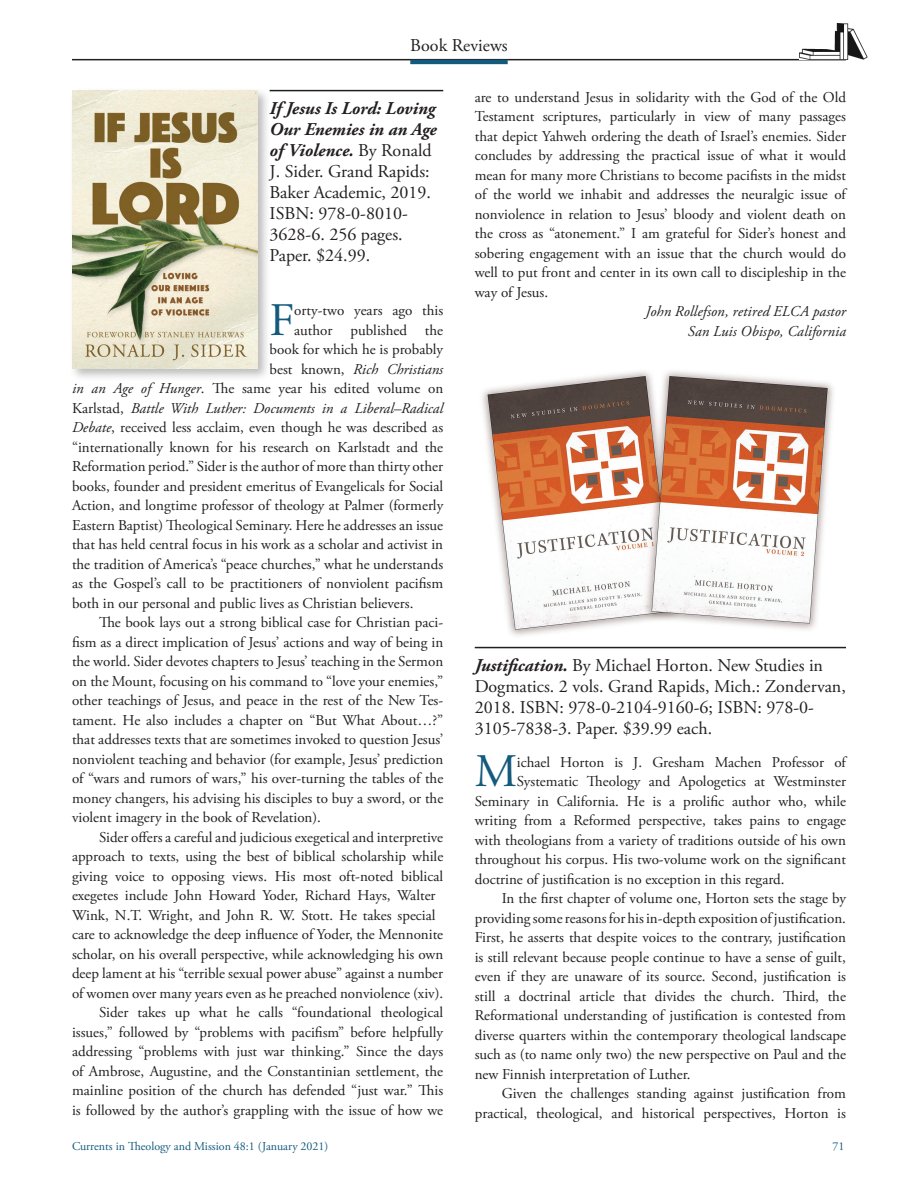
<style>
.page{position:relative;width:918px;height:1188px;background:#fff}
.page>*{position:absolute;margin:0;border:0;box-sizing:border-box;transform-origin:0 0}
.BR_PH_text_1st_parag{font:46.65px "Adobe Garamond Pro";color:#145a7d}
.BR_publication_info{font:18px/21px "Adobe Garamond Pro";color:#231f20}
.BR_PH_text{font:15px/19.5px "Adobe Garamond Pro";color:#231f20;text-align:justify}
.BR_PH_text_1st_parag-2{font:15px "Adobe Garamond Pro";color:#231f20}
.BR_PH_text_1st_parag-3{font:italic 15px "Adobe Garamond Pro";color:#231f20}
.BR_reviewer{font:italic 15px "Adobe Garamond Pro";letter-spacing:.005em;color:#231f20}
.t1{font:12px "Adobe Garamond Pro";color:#145a7d}
.s1{font-weight:700;font-style:italic}
.s2{font-style:normal}
.s3{font-style:italic}
</style>
<div class="page">
<hr style="left:72px;top:59px;width:774px;height:1px;background:#231f20">
<hr style="left:410px;top:60px;width:98px;height:4px;background:#145a7d">
<img style="left:799px;top:23px;width:68px;height:36px">
<hr style="left:475px;top:647px;width:371px;height:1px;background:#231f20">
<hr style="left:270px;top:90px;width:173px;height:1px;background:#231f20">
<img style="left:482px;top:371px;width:351px;height:265px">
<div style="left:69px;top:87px;width:202px;height:295px;background:#231f20;opacity:.3"></div>
<img style="left:72px;top:90px;width:186px;height:278px">
<p class="BR_publication_info" style="left:410px;top:36px;width:99px">Book Reviews</p>
<p class="BR_PH_text" style="left:475px;top:88px;width:373px">are to understand Jesus in solidarity with the God of the Old Testament scriptures, particularly in view of many passages that depict Yahweh ordering the death of Israel’s enemies. Sider concludes by addressing the practical issue of what it would mean for many more Christians to become pacifists in the midst of the world we inhabit and addresses the neuralgic issue of nonviolence in relation to Jesus’ bloody and violent death on the cross as “atonement.” I am grateful for Sider’s honest and sobering engagement with an issue that the church would do well to put front and center in its own call to discipleship in the way of Jesus.</p>
<p class="BR_reviewer" style="left:645px;top:302px;width:202px">John Rollefson, retired ELCA pastor</p>
<p class="BR_reviewer" style="left:688px;top:322px;width:160px">San Luis Obispo, California</p>
<p class="BR_publication_info" style="left:270px;top:98px;width:169px"><span class="s1">If Jesus Is Lord: Loving<br>Our Enemies in an Age of Violence.</span> By Ronald<br>J. Sider. Grand Rapids:<br>Baker Academic, 2019.<br>ISBN: 978-0-8010-<br>3628-6. 256 pages.<br>Paper. $24.99.</p>
<p class="BR_PH_text_1st_parag" style="left:270px;top:292px;width:27px">F</p>
<p class="BR_PH_text_1st_parag-2" style="left:294px;top:302px;width:151px">orty-two years ago this</p>
<p class="BR_PH_text_1st_parag-2" style="left:294px;top:321px;width:151px">author published the</p>
<p class="BR_PH_text_1st_parag-2" style="left:270px;top:341px;width:175px">book for which he is probably</p>
<p class="BR_PH_text_1st_parag-3" style="left:270px;top:360px;width:175px"><span class="s2">best known,</span> Rich Christians</p>
<p class="BR_PH_text_1st_parag-2" style="left:72px;top:380px;width:373px"><span class="s3">in an Age of Hunger</span>. The same year his edited volume on</p>
<p class="BR_PH_text_1st_parag-3" style="left:72px;top:399px;width:373px"><span class="s2">Karlstad,</span> Battle With Luther: Documents in a Liberal–Radical</p>
<p class="BR_PH_text_1st_parag-2" style="left:72px;top:419px;width:373px"><span class="s3">Debate</span>, received less acclaim, even though he was described as</p>
<p class="BR_PH_text_1st_parag-2" style="left:72px;top:438px;width:373px">“internationally known for his research on Karlstadt and the</p>
<p class="BR_PH_text_1st_parag-2" style="left:72px;top:458px;width:373px">Reformation period.” Sider is the author of more than thirty other</p>
<p class="BR_PH_text_1st_parag-2" style="left:72px;top:477px;width:373px">books, founder and president emeritus of Evangelicals for Social</p>
<p class="BR_PH_text_1st_parag-2" style="left:72px;top:497px;width:373px">Action, and longtime professor of theology at Palmer (formerly</p>
<p class="BR_PH_text_1st_parag-2" style="left:72px;top:516px;width:373px">Eastern Baptist) Theological Seminary. Here he addresses an issue</p>
<p class="BR_PH_text_1st_parag-2" style="left:72px;top:536px;width:373px">that has held central focus in his work as a scholar and activist in</p>
<p class="BR_PH_text_1st_parag-2" style="left:72px;top:555px;width:373px">the tradition of America’s “peace churches,” what he understands</p>
<p class="BR_PH_text_1st_parag-2" style="left:72px;top:575px;width:373px">as the Gospel’s call to be practitioners of nonviolent pacifism</p>
<p class="BR_PH_text_1st_parag-2" style="left:72px;top:594px;width:343px">both in our personal and public lives as Christian believers.</p>
<p class="BR_PH_text" style="left:72px;top:613px;width:373px;text-indent:27px">The book lays out a strong biblical case for Christian paci&shy;fism as a direct implication of Jesus’ actions and way of being in the world. Sider devotes chapters to Jesus’ teaching in the Sermon on the Mount, focusing on his command to “love your enemies,” other teachings of Jesus, and peace in the rest of the New Tes&shy;tament. He also includes a chapter on “But What About…?” that addresses texts that are sometimes invoked to question Jesus’ nonviolent teaching and behavior (for example, Jesus’ prediction of “wars and rumors of wars,” his over-turning the tables of the money changers, his advising his disciples to buy a sword, or the violent imagery in the book of Revelation).</p>
<p class="BR_PH_text" style="left:72px;top:828px;width:373px;text-align:left;text-indent:27px">Sider offers a careful and judicious exegetical and interpretive approach to texts, using the best of biblical scholarship while giving voice to opposing views. His most oft-noted biblical exegetes include John Howard Yoder, Richard Hays, Walter Wink, N.T. Wright, and John R. W. Stott. He takes special care to acknowledge the deep influence of Yoder, the Mennonite scholar, on his overall perspective, while acknowledging his own deep lament at his “terrible sexual power abuse” against a number of women over many years even as he preached nonviolence (xiv).</p>
<p class="BR_PH_text" style="left:72px;top:1003px;width:373px;text-indent:27px">Sider takes up what he calls “foundational theological issues,” followed by “problems with pacifism” before helpfully addressing “problems with just war thinking.” Since the days of Ambrose, Augustine, and the Constantinian settlement, the mainline position of the church has defended “just war.” This is followed by the author’s grappling with the issue of how we</p>
<p class="BR_publication_info" style="left:475px;top:655px;width:373px"><span class="s1">Justification.</span> By Michael Horton. New Studies in Dogmatics. 2 vols. Grand Rapids, Mich.: Zondervan, 2018. ISBN: 978-0-2104-9160-6; ISBN: 978-0- 3105-7838-3. Paper. $39.99 each.</p>
<p class="BR_PH_text_1st_parag" style="left:475px;top:744px;width:44px">M</p>
<p class="BR_PH_text_1st_parag-2" style="left:517px;top:753px;width:331px">ichael Horton is J. Gresham Machen Professor of</p>
<p class="BR_PH_text_1st_parag-2" style="left:517px;top:773px;width:331px">Systematic Theology and Apologetics at Westminster</p>
<p class="BR_PH_text_1st_parag-2" style="left:475px;top:792px;width:373px">Seminary in California. He is a prolific author who, while</p>
<p class="BR_PH_text_1st_parag-2" style="left:475px;top:812px;width:373px">writing from a Reformed perspective, takes pains to engage</p>
<p class="BR_PH_text_1st_parag-2" style="left:475px;top:831px;width:373px">with theologians from a variety of traditions outside of his own</p>
<p class="BR_PH_text_1st_parag-2" style="left:475px;top:851px;width:373px">throughout his corpus. His two-volume work on the significant</p>
<p class="BR_PH_text_1st_parag-2" style="left:475px;top:870px;width:311px">doctrine of justification is no exception in this regard.</p>
<p class="BR_PH_text" style="left:475px;top:889px;width:373px;text-indent:27px">In the first chapter of volume one, Horton sets the stage by providing some reasons for his in-depth exposition of justification.<br>First, he asserts that despite voices to the contrary, justification is still relevant because people continue to have a sense of guilt, even if they are unaware of its source. Second, justification is still a doctrinal article that divides the church. Third, the Reformational understanding of justification is contested from diverse quarters within the contemporary theological landscape such as (to name only two) the new perspective on Paul and the new Finnish interpretation of Luther.</p>
<p class="BR_PH_text" style="left:475px;top:1084px;width:373px;text-align:right">Given the challenges standing against justification from practical, theological, and historical perspectives, Horton is</p>
<p class="t1" style="left:72px;top:1139px;width:258px">Currents in Theology and Mission 48:1 (January 2021)</p>
<p class="t1" style="left:832px;top:1139px;width:13px">71</p>
</div>
